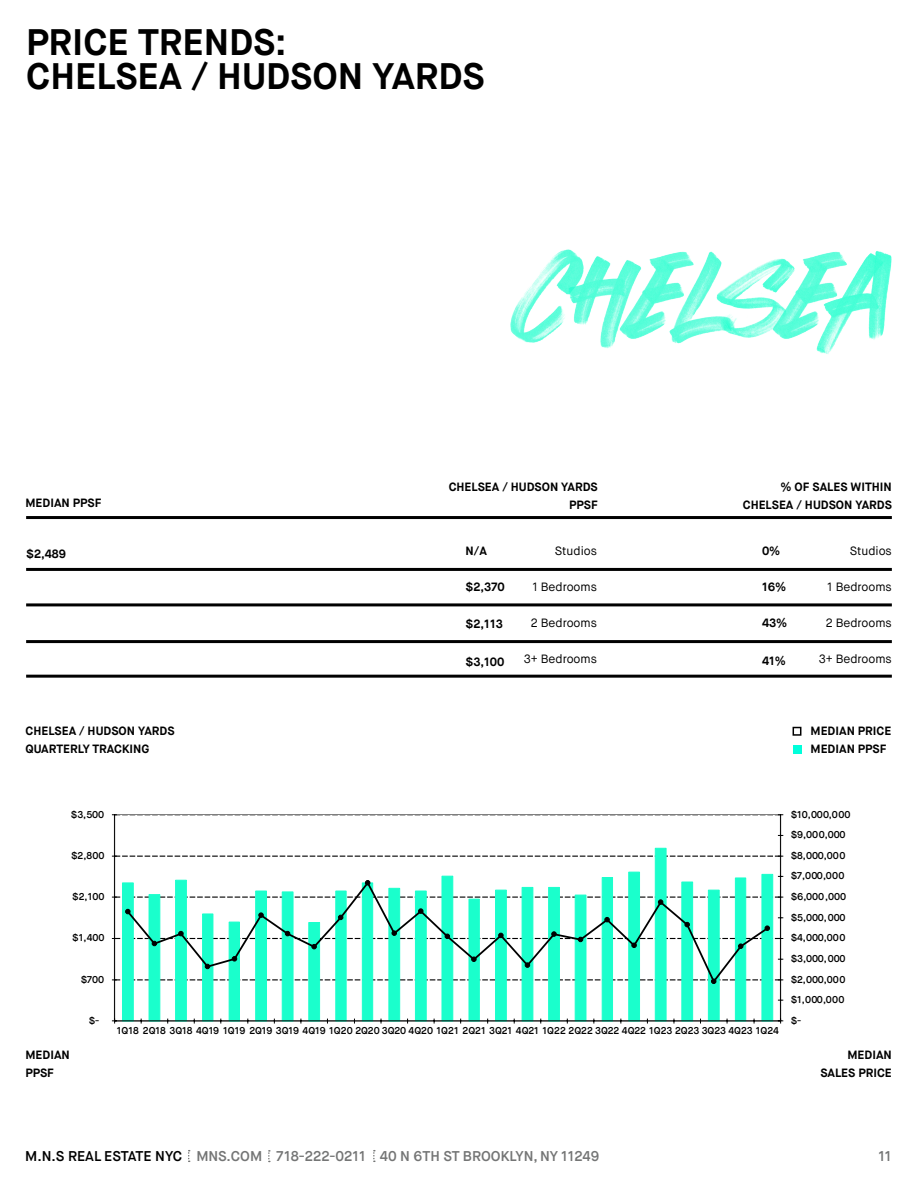
<style>
.page{position:relative;width:918px;height:1188px;background:#fff}
.page>*{position:absolute;margin:0;border:0;box-sizing:border-box;transform-origin:0 0}
.t1{font:700 36.9px "Maison Neue";color:#000}
.t2{font:600 14.1px "Maison Neue";color:#747575}
.t3{font:700 12px "Maison Neue";color:#000}
.t4{font:12px "Maison Neue";color:#000}
.t5{font:600 9.9px "Maison Neue";color:#000}
.s1{color:#000}
</style>
<div class="page">
<svg style="left:188px;top:1150px;width:2px;height:12px"></svg>
<svg style="left:268px;top:1150px;width:2px;height:12px"></svg>
<svg style="left:373px;top:1150px;width:2px;height:12px"></svg>
<hr style="left:26px;top:516px;width:866px;height:3px;background:#000">
<hr style="left:26px;top:675px;width:866px;height:3px;background:#000">
<hr style="left:26px;top:568px;width:866px;height:3px;background:#000">
<hr style="left:26px;top:603px;width:866px;height:3px;background:#000">
<hr style="left:26px;top:640px;width:866px;height:3px;background:#000">
<div style="left:793px;top:745px;width:8px;height:9px;background:#00ffdb"></div>
<div style="left:793px;top:727px;width:8px;height:9px;border:2px solid #000"></div>
<img style="left:510px;top:249px;width:382px;height:105px">
<svg style="left:122px;top:847px;width:652px;height:174px"></svg>
<hr style="left:780px;top:815px;width:1px;height:206px;background:#000">
<hr style="left:114px;top:815px;width:1px;height:206px;background:#000">
<svg style="left:112px;top:814px;width:671px;height:1px"></svg>
<svg style="left:112px;top:856px;width:671px;height:1px"></svg>
<hr style="left:115px;top:1021px;width:666px;height:1px;background:#000">
<svg style="left:778px;top:1019px;width:5px;height:5px"></svg>
<svg style="left:112px;top:1019px;width:5px;height:5px"></svg>
<svg style="left:125px;top:880px;width:645px;height:105px"></svg>
<svg style="left:205px;top:964px;width:5px;height:5px"></svg>
<svg style="left:232px;top:956px;width:5px;height:5px"></svg>
<svg style="left:365px;top:880px;width:5px;height:5px"></svg>
<svg style="left:471px;top:957px;width:5px;height:5px"></svg>
<svg style="left:525px;top:963px;width:5px;height:5px"></svg>
<svg style="left:112px;top:979px;width:671px;height:5px"></svg>
<svg style="left:112px;top:897px;width:671px;height:52px"></svg>
<p class="t1" style="left:26px;top:19px;width:262px">PRICE TRENDS:</p>
<p class="t1" style="left:26px;top:53px;width:460px">CHELSEA / HUDSON YARDS</p>
<p class="t3" style="left:26px;top:495px;width:77px">MEDIAN PPSF</p>
<p class="t3" style="left:449px;top:479px;width:151px">CHELSEA / HUDSON YARDS</p>
<p class="t3" style="left:569px;top:497px;width:30px">PPSF</p>
<p class="t3" style="left:780px;top:479px;width:113px">% OF SALES WITHIN</p>
<p class="t3" style="left:743px;top:497px;width:151px">CHELSEA / HUDSON YARDS</p>
<p class="t3" style="left:26px;top:546px;width:42px">$2,489</p>
<p class="t3" style="left:466px;top:543px;width:23px">N/A</p>
<p class="t3" style="left:466px;top:579px;width:41px">$2,370</p>
<p class="t3" style="left:466px;top:617px;width:39px">$2,113</p>
<p class="t3" style="left:466px;top:654px;width:40px">$3,100</p>
<p class="t4" style="left:555px;top:543px;width:44px">Studios</p>
<p class="t4" style="left:532px;top:579px;width:66px">1 Bedrooms</p>
<p class="t4" style="left:531px;top:615px;width:68px">2 Bedrooms</p>
<p class="t4" style="left:524px;top:651px;width:75px">3+ Bedrooms</p>
<p class="t3" style="left:762px;top:543px;width:20px">0%</p>
<p class="t3" style="left:762px;top:579px;width:26px">16%</p>
<p class="t3" style="left:762px;top:615px;width:27px">43%</p>
<p class="t3" style="left:762px;top:653px;width:25px">41%</p>
<p class="t4" style="left:850px;top:543px;width:44px">Studios</p>
<p class="t4" style="left:827px;top:579px;width:66px">1 Bedrooms</p>
<p class="t4" style="left:826px;top:615px;width:68px">2 Bedrooms</p>
<p class="t4" style="left:819px;top:651px;width:75px">3+ Bedrooms</p>
<p class="t3" style="left:26px;top:723px;width:151px">CHELSEA / HUDSON YARDS</p>
<p class="t3" style="left:26px;top:741px;width:125px">QUARTERLY TRACKING</p>
<p class="t3" style="left:811px;top:724px;width:82px">MEDIAN PRICE</p>
<p class="t3" style="left:811px;top:742px;width:77px">MEDIAN PPSF</p>
<p class="t5" style="left:71px;top:808px;width:35px">$3,500</p>
<p class="t5" style="left:791px;top:808px;width:62px">$10,000,000</p>
<p class="t5" style="left:791px;top:829px;width:56px">$9,000,000</p>
<p class="t5" style="left:71px;top:849px;width:35px">$2,800</p>
<p class="t5" style="left:791px;top:849px;width:56px">$8,000,000</p>
<p class="t5" style="left:791px;top:870px;width:55px">$7,000,000</p>
<p class="t5" style="left:72px;top:890px;width:34px">$2,100</p>
<p class="t5" style="left:791px;top:890px;width:57px">$6,000,000</p>
<p class="t5" style="left:791px;top:911px;width:56px">$5,000,000</p>
<p class="t5" style="left:72px;top:932px;width:34px">$1,400</p>
<p class="t5" style="left:791px;top:932px;width:56px">$4,000,000</p>
<p class="t5" style="left:791px;top:952px;width:56px">$3,000,000</p>
<p class="t5" style="left:81px;top:973px;width:25px">$700</p>
<p class="t5" style="left:791px;top:973px;width:56px">$2,000,000</p>
<p class="t5" style="left:791px;top:993px;width:55px">$1,000,000</p>
<p class="t5" style="left:89px;top:1014px;width:12px">$-</p>
<p class="t5" style="left:791px;top:1014px;width:12px">$-</p>
<p class="t3" style="left:25px;top:1048px;width:46px">MEDIAN</p>
<p class="t3" style="left:25px;top:1066px;width:30px">PPSF</p>
<p class="t5" style="left:117px;top:1024px;width:664px">1Q18 2Q18 3Q18 4Q19 1Q19 2Q19 3Q19 4Q19 1Q20 2Q20 3Q20 4Q20 1Q21 2Q21 3Q21 4Q21 1Q22 2Q22 3Q22 4Q22 1Q23 2Q23 3Q23 4Q23 1Q24</p>
<p class="t3" style="left:847px;top:1048px;width:46px">MEDIAN</p>
<p class="t3" style="left:820px;top:1066px;width:73px">SALES PRICE</p>
<h2 class="t2" style="left:25px;top:1147px;width:576px"><span class="s1">M.N.S REAL ESTATE NYC</span> MNS.COM 718-222-0211 40 N 6TH ST BROOKLYN, NY 11249</h2>
<h2 class="t2" style="left:878px;top:1147px;width:15px">11</h2>
</div>
